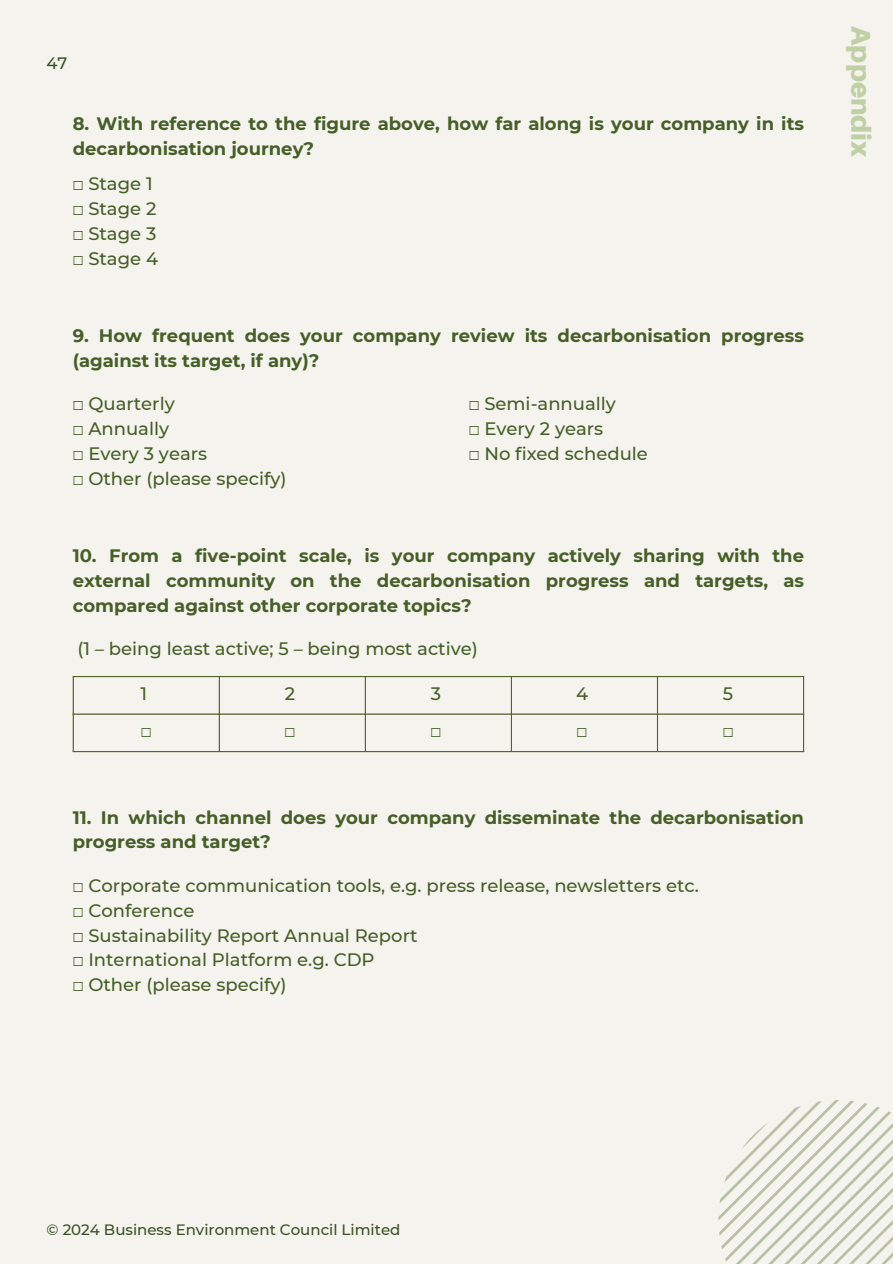
<style>
.page{position:relative;width:893px;height:1264px;background:#fff}
.page>*{position:absolute;margin:0;border:0;box-sizing:border-box;transform-origin:0 0}
.t1{font:900 27px "Aileron";color:#c1cfa5}
.t2{font:700 18px/24.8px "Montserrat";color:#465e28}
.t3{font:500 18px/24.8px "Montserrat";color:#465e28}
.t4{font:18px "Free Mono";color:#465e28}
.t5{font:500 16.5px "Montserrat";color:#3b5025}
.t6{font:500 15px "Montserrat";color:#3b5025}
.s1{font-family:"Free Mono";font-weight:400}
</style>
<div class="page">
<div style="left:0;top:0;width:892px;height:1263px;background:#f4f3ed"></div>
<svg style="left:718px;top:1100px;width:174px;height:163px"></svg>
<hr style="left:73px;top:677px;width:1px;height:74px;background:#51622a">
<hr style="left:219px;top:677px;width:1px;height:74px;background:#51622a">
<hr style="left:365px;top:677px;width:1px;height:74px;background:#51622a">
<hr style="left:511px;top:677px;width:1px;height:74px;background:#51622a">
<hr style="left:657px;top:677px;width:1px;height:74px;background:#51622a">
<hr style="left:802px;top:677px;width:2px;height:74px;background:#51622a">
<hr style="left:73px;top:676px;width:731px;height:1px;background:#51622a">
<hr style="left:73px;top:713px;width:731px;height:1px;background:#51622a">
<hr style="left:73px;top:751px;width:731px;height:1px;background:#51622a">
<p class="t5" style="left:47px;top:53px;width:22px">47</p>
<p class="t2" style="left:73px;top:111px;width:732px">8. With reference to the figure above, how far along is your company in its decarbonisation journey?</p>
<p class="t3" style="left:73px;top:171px;width:87px"><span class="s1">☐</span> Stage 1 <span class="s1">☐</span> Stage 2 <span class="s1">☐</span> Stage 3 <span class="s1">☐</span> Stage 4</p>
<p class="t2" style="left:73px;top:323px;width:732px">9. How frequent does your company review its decarbonisation progress (against its target, if any)?</p>
<p class="t3" style="left:73px;top:391px;width:215px"><span class="s1">☐</span> Quarterly<br><span class="s1">☐</span> Annually<br><span class="s1">☐</span> Every 3 years<br><span class="s1">☐</span> Other (please specify)</p>
<p class="t3" style="left:468px;top:391px;width:181px"><span class="s1">☐</span> Semi-annually<br><span class="s1">☐</span> Every 2 years<br><span class="s1">☐</span> No fixed schedule</p>
<p class="t2" style="left:73px;top:543px;width:732px;text-align:justify">10. From a five-point scale, is your company actively sharing with the external community on the decarbonisation progress and targets, as compared against other corporate topics?</p>
<p class="t3" style="left:78px;top:636px;width:402px">(1 – being least active; 5 – being most active)</p>
<p class="t3" style="left:140px;top:680px;width:8px">1</p>
<p class="t3" style="left:285px;top:680px;width:12px">2</p>
<p class="t3" style="left:431px;top:680px;width:12px">3</p>
<h1 class="t3" style="left:576px;top:680px;width:14px">4</h1>
<p class="t3" style="left:722px;top:680px;width:12px">5</p>
<h2 class="t4" style="left:141px;top:722px;width:12px">☐</h2>
<h2 class="t4" style="left:284px;top:722px;width:12px">☐</h2>
<p class="t4" style="left:430px;top:722px;width:12px">☐</p>
<p class="t4" style="left:576px;top:722px;width:12px">☐</p>
<h2 class="t4" style="left:722px;top:722px;width:12px">☐</h2>
<p class="t2" style="left:73px;top:804px;width:732px">11. In which channel does your company disseminate the decarbonisation progress and target?</p>
<p class="t3" style="left:73px;top:873px;width:627px"><span class="s1">☐</span> Corporate communication tools, e.g. press release, newsletters etc. <span class="s1">☐</span> Conference<br><span class="s1">☐</span> Sustainability Report Annual Report<br><span class="s1">☐</span> International Platform e.g. CDP<br><span class="s1">☐</span> Other (please specify)</p>
<h2 class="t1" style="left:877px;top:26px;width:132px;rotate:90deg">Appendix</h2>
<p class="t6" style="left:47px;top:1220px;width:355px">© 2024 Business Environment Council Limited</p>
</div>
